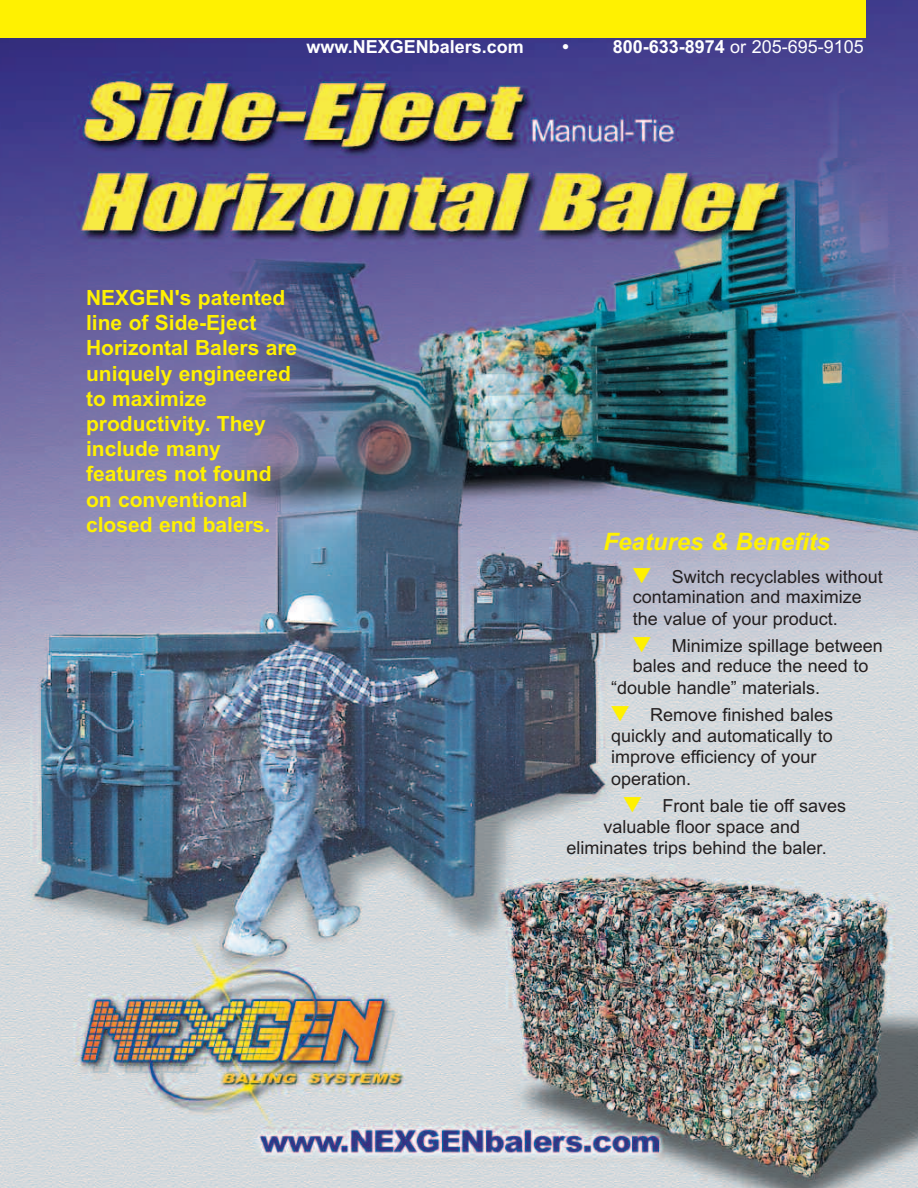
<style>
.page{position:relative;width:918px;height:1188px;background:#fff}
.page>*{position:absolute;margin:0;border:0;box-sizing:border-box;transform-origin:0 0}
.t1{font:italic 700 24px "Arial";color:#fff101}
.t2{font:700 21px/25.2px "Arial";color:#fff101}
.t3{font:18px/21.3px "Arial";color:#231f20}
.t4{font:18px "Arial";color:#fff}
.t5{font:700 18px "Arial";color:#fff}
.s1{font-weight:700}
.s2{color:#fff101}
</style>
<div class="page">
<img style="left:0;top:0;width:918px;height:1188px">
<div style="left:0;top:0;width:865px;height:38px;background:#fff101"></div>
<p class="t5" style="left:306px;top:37px;width:219px">www.NEXGENbalers.com</p>
<p class="t5" style="left:562px;top:37px;width:8px">•</p>
<p class="t4" style="left:613px;top:37px;width:253px"><span class="s1">800-633-8974</span> or 205-695-9105</p>
<p class="t2" style="left:86px;top:285px;width:213px">NEXGEN's patented line of Side-Eject<br>Horizontal Balers are uniquely engineered to maximize productivity. They include many features not found on conventional closed end balers.</p>
<h1 class="t1" style="left:604px;top:527px;width:228px">Features &amp; Benefits</h1>
<p class="t3" style="left:633px;top:566px;width:251px"><span class="s2">▼</span> Switch recyclables without contamination and maximize the value of your product.</p>
<p class="t3" style="left:633px;top:635px;width:251px"><span class="s2">▼</span> Minimize spillage between</p>
<p class="t3" style="left:633px;top:656px;width:237px">bales and reduce the need to</p>
<p class="t3" style="left:611px;top:677px;width:211px">“double handle” materials.</p>
<p class="t3" style="left:611px;top:704px;width:223px"><span class="s2">▼</span> Remove finished bales quickly and automatically to improve efficiency of your operation.</p>
<p class="t3" style="left:624px;top:795px;width:224px"><span class="s2">▼</span> Front bale tie off saves</p>
<p class="t3" style="left:603px;top:816px;width:198px">valuable floor space and</p>
<p class="t3" style="left:567px;top:837px;width:262px">eliminates trips behind the baler.</p>
</div>
